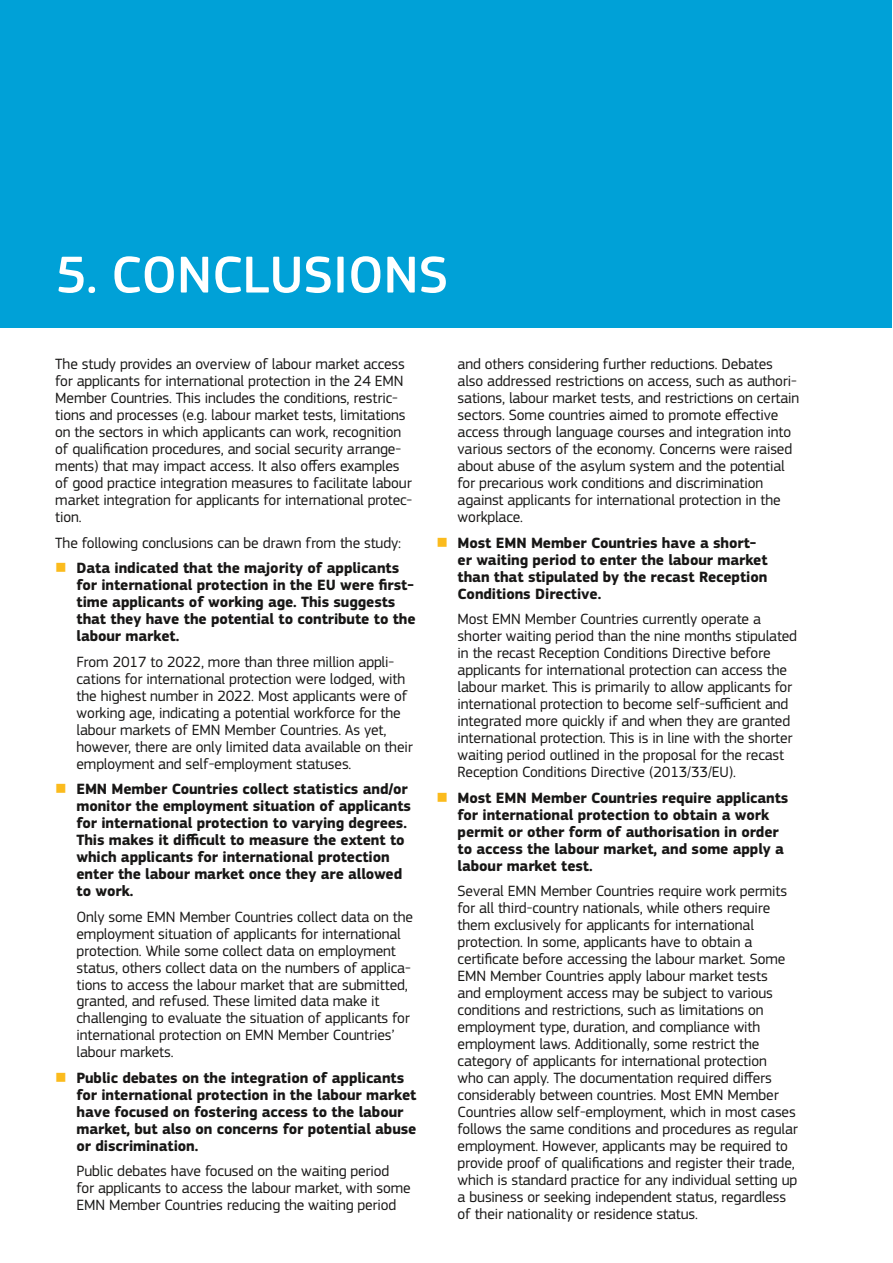
<style>
.page{position:relative;width:893px;height:1263px;background:#fff}
.page>*{position:absolute;margin:0;border:0;box-sizing:border-box;transform-origin:0 0}
.heading1{font:500 54px "EC Square Sans Pro";color:#fff}
.text_main{font:15.45px/17px "EC Square Sans Pro";letter-spacing:-.01em;color:#181716}
.bullet{font:700 15.45px/17px "EC Square Sans Pro";letter-spacing:-.01em;color:#181716}
.s1{color:#fbbb1d}
</style>
<div class="page">
<div style="left:0;top:0;width:892px;height:328px;background:#00a1d7"></div>
<p class="heading1" style="left:56px;top:243px;width:394px">5. CONCLUSIONS</p>
<p class="text_main" style="left:55px;top:356px;width:359px">The study provides an overview of labour market access for applicants for international protection in the 24 EMN Member Countries. This includes the conditions, restric&shy;tions and processes (e.g. labour market tests, limitations on the sectors in which applicants can work, recognition of qualification procedures, and social security arrange&shy;ments) that may impact access. It also offers examples of good practice integration measures to facilitate labour market integration for applicants for international protec&shy;tion.</p>
<p class="text_main" style="left:55px;top:534px;width:347px">The following conclusions can be drawn from the study:</p>
<p class="bullet" style="left:77px;top:560px;width:341px;text-indent:-21px"><span class="s1">■</span> Data indicated that the majority of applicants for international protection in the EU were first&shy;time applicants of working age. This suggests that they have the potential to contribute to the labour market.</p>
<p class="text_main" style="left:77px;top:653px;width:338px">From 2017 to 2022, more than three million appli&shy;cations for international protection were lodged, with the highest number in 2022. Most applicants were of working age, indicating a potential workforce for the labour markets of EMN Member Countries. As yet, however, there are only limited data available on their employment and self-employment statuses.</p>
<p class="bullet" style="left:77px;top:781px;width:336px;text-indent:-21px"><span class="s1">■</span> EMN Member Countries collect statistics and/or monitor the employment situation of applicants for international protection to varying degrees.<br>This makes it difficult to measure the extent to which applicants for international protection enter the labour market once they are allowed to work.</p>
<p class="text_main" style="left:77px;top:908px;width:338px">Only some EMN Member Countries collect data on the employment situation of applicants for international protection. While some collect data on employment status, others collect data on the numbers of applica&shy;tions to access the labour market that are submitted, granted, and refused. These limited data make it challenging to evaluate the situation of applicants for international protection on EMN Member Countries’ labour markets.</p>
<p class="bullet" style="left:77px;top:1070px;width:341px;text-indent:-21px"><span class="s1">■</span> Public debates on the integration of applicants for international protection in the labour market have focused on fostering access to the labour market, but also on concerns for potential abuse or discrimination.</p>
<p class="text_main" style="left:77px;top:1163px;width:336px">Public debates have focused on the waiting period for applicants to access the labour market, with some<br>EMN Member Countries reducing the waiting period</p>
<p class="text_main" style="left:458px;top:356px;width:343px">and others considering further reductions. Debates also addressed restrictions on access, such as authori&shy;sations, labour market tests, and restrictions on certain sectors. Some countries aimed to promote effective access through language courses and integration into various sectors of the economy. Concerns were raised about abuse of the asylum system and the potential for precarious work conditions and discrimination against applicants for international protection in the workplace.</p>
<p class="bullet" style="left:458px;top:534px;width:312px;text-indent:-21px"><span class="s1">■</span> Most EMN Member Countries have a short&shy;er waiting period to enter the labour market than that stipulated by the recast Reception Conditions Directive.</p>
<p class="text_main" style="left:458px;top:610px;width:341px">Most EMN Member Countries currently operate a shorter waiting period than the nine months stipulated in the recast Reception Conditions Directive before applicants for international protection can access the labour market. This is primarily to allow applicants for international protection to become self-sufficient and integrated more quickly if and when they are granted international protection. This is in line with the shorter waiting period outlined in the proposal for the recast Reception Conditions Directive (2013/33/EU).</p>
<p class="bullet" style="left:458px;top:789px;width:332px;text-indent:-21px"><span class="s1">■</span> Most EMN Member Countries require applicants for international protection to obtain a work permit or other form of authorisation in order to access the labour market, and some apply a labour market test.</p>
<p class="text_main" style="left:458px;top:882px;width:342px">Several EMN Member Countries require work permits for all third-country nationals, while others require them exclusively for applicants for international protection. In some, applicants have to obtain a certificate before accessing the labour market. Some EMN Member Countries apply labour market tests<br>and employment access may be subject to various conditions and restrictions, such as limitations on employment type, duration, and compliance with employment laws. Additionally, some restrict the category of applicants for international protection<br>who can apply. The documentation required differs considerably between countries. Most EMN Member Countries allow self-employment, which in most cases follows the same conditions and procedures as regular employment. However, applicants may be required to provide proof of qualifications and register their trade, which is standard practice for any individual setting up a business or seeking independent status, regardless of their nationality or residence status.</p>
</div>
